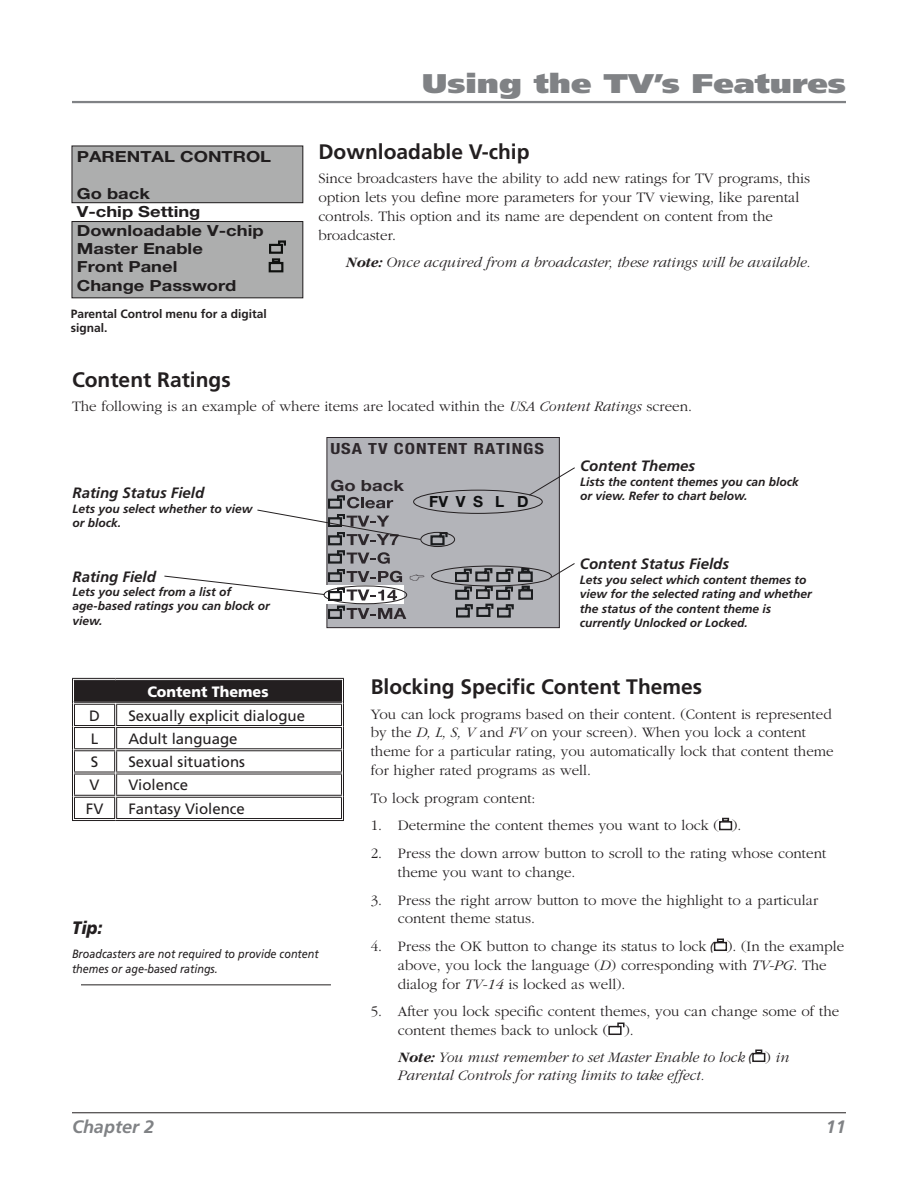
<style>
.page{position:relative;width:918px;height:1188px;background:#fff}
.page>*{position:absolute;margin:0;border:0;box-sizing:border-box;transform-origin:0 0}
.t1{font:900 27px "Frutiger";color:#808285;scale:1.2 1}
.t2{font:700 21px "Frutiger";color:#231f20}
.t3{font:italic 700 18px "Frutiger";color:#808285}
.t4{font:italic 900 18px "Frutiger";color:#231f20;scale:.9 1}
.t5{font:700 condensed 15.45px "Helvetica Neue";letter-spacing:.05em;color:#2d272b;scale:1.2 1}
.t6{font:700 15.45px "Helvetica Neue";color:#2d272b;scale:1.2 1}
.t7{font:700 15.45px "Helvetica Neue";color:#0f1011}
.t8{font:700 15.3px/18.3px "Helvetica Neue";color:#201d1e;scale:1.2 1}
.t9{font:300 15px/18.8px "Garamond";color:#231f20}
.t10{font:italic 300 15px/18px "Garamond";color:#231f20}
.t11{font:15px "Frutiger";color:#231f20}
.t12{font:italic 700 15px "Frutiger";color:#231f20}
.t13{font:900 15px "Frutiger";color:#fff;scale:.96 1}
.t14{font:italic 700 12px/14.4px "Frutiger";color:#231f20}
.t15{font:italic 12px/15px "Frutiger";color:#231f20;scale:.9 1}
.t16{font:700 12px/14.4px "Frutiger";color:#231f20}
.s1{font-weight:700}
.s2{font-style:italic}
.s3{font-family:"Frutiger";font-weight:400;font-style:italic;font-size:12px}
.s4{font-family:"Frutiger";font-weight:400;font-size:12px}
.s5{font-style:normal}
</style>
<div class="page">
<hr style="left:72px;top:1112px;width:774px;height:1px;background:#231f20">
<div style="left:72px;top:222px;width:231px;height:76px;background:#adaeae"></div>
<div style="left:72px;top:221px;width:231px;height:77px;border:1px solid #201d1e"></div>
<div style="left:72px;top:146px;width:231px;height:57px;background:#adaeae"></div>
<div style="left:72px;top:146px;width:231px;height:57px;border:1px solid #201d1e"></div>
<svg style="left:269px;top:241px;width:17px;height:12px"></svg>
<svg style="left:269px;top:259px;width:14px;height:13px"></svg>
<div style="left:327px;top:437px;width:232px;height:191px;background:#b3b4b9"></div>
<div style="left:327px;top:437px;width:233px;height:191px;border:1px solid #2d272b"></div>
<svg style="left:431px;top:532px;width:16px;height:13px"></svg>
<svg style="left:455px;top:568px;width:78px;height:49px"></svg>
<div style="left:420px;top:532px;width:35px;height:15px;border:1px solid #231f20;border-radius:50%"></div>
<div style="left:413px;top:490px;width:130px;height:24px;border:1px solid #231f20;border-radius:50%"></div>
<svg style="left:528px;top:467px;width:47px;height:29px"></svg>
<div style="left:431px;top:566px;width:121px;height:20px;border:1px solid #231f20;border-radius:50%"></div>
<svg style="left:550px;top:562px;width:25px;height:16px"></svg>
<svg style="left:257px;top:496px;width:164px;height:49px"></svg>
<div style="left:74px;top:679px;width:269px;height:24px;background:#231f20"></div>
<hr style="left:72px;top:678px;width:44px;height:3px;background:#fff">
<hr style="left:116px;top:678px;width:228px;height:3px;background:#fff">
<hr style="left:72px;top:678px;width:44px;height:1px;background:#231f20">
<hr style="left:74px;top:680px;width:42px;height:1px;background:#231f20">
<hr style="left:116px;top:678px;width:228px;height:1px;background:#231f20">
<hr style="left:116px;top:680px;width:226px;height:1px;background:#231f20">
<hr style="left:74px;top:704px;width:41px;height:1px;background:#231f20">
<hr style="left:116px;top:704px;width:226px;height:1px;background:#231f20">
<hr style="left:74px;top:725px;width:41px;height:1px;background:#231f20">
<hr style="left:74px;top:727px;width:41px;height:1px;background:#231f20">
<hr style="left:116px;top:725px;width:226px;height:1px;background:#231f20">
<hr style="left:116px;top:727px;width:226px;height:1px;background:#231f20">
<hr style="left:74px;top:748px;width:41px;height:1px;background:#231f20">
<hr style="left:74px;top:750px;width:41px;height:1px;background:#231f20">
<hr style="left:116px;top:748px;width:226px;height:1px;background:#231f20">
<hr style="left:116px;top:750px;width:226px;height:1px;background:#231f20">
<hr style="left:74px;top:772px;width:41px;height:1px;background:#231f20">
<hr style="left:74px;top:774px;width:41px;height:1px;background:#231f20">
<hr style="left:116px;top:772px;width:226px;height:1px;background:#231f20">
<hr style="left:116px;top:774px;width:226px;height:1px;background:#231f20">
<hr style="left:74px;top:795px;width:41px;height:1px;background:#231f20">
<hr style="left:74px;top:797px;width:41px;height:1px;background:#231f20">
<svg style="left:72px;top:679px;width:3px;height:141px"></svg>
<hr style="left:116px;top:795px;width:226px;height:1px;background:#231f20">
<hr style="left:116px;top:797px;width:226px;height:1px;background:#231f20">
<svg style="left:114px;top:705px;width:3px;height:113px"></svg>
<svg style="left:341px;top:679px;width:3px;height:141px"></svg>
<hr style="left:74px;top:818px;width:41px;height:1px;background:#231f20">
<hr style="left:72px;top:820px;width:44px;height:1px;background:#231f20">
<hr style="left:116px;top:818px;width:226px;height:1px;background:#231f20">
<hr style="left:116px;top:820px;width:228px;height:1px;background:#231f20">
<div style="left:719px;top:821px;width:13px;height:9px;border:2px solid #231f20"></div>
<svg style="left:722px;top:818px;width:7px;height:4px"></svg>
<div style="left:714px;top:942px;width:13px;height:9px;border:2px solid #231f20"></div>
<svg style="left:717px;top:939px;width:7px;height:3px"></svg>
<div style="left:608px;top:1026px;width:14px;height:9px;border:2px solid #231f20"></div>
<div style="left:617px;top:1023px;width:8px;height:5px;border:2px solid #231f20"></div>
<div style="left:752px;top:1053px;width:13px;height:9px;border:2px solid #231f20"></div>
<svg style="left:755px;top:1050px;width:7px;height:3px"></svg>
<hr style="left:81px;top:984px;width:250px;height:1px;background:#231f20">
<hr style="left:72px;top:101px;width:774px;height:2px;background:#808285">
<svg style="left:164px;top:551px;width:244px;height:68px"></svg>
<p class="t8" style="left:77px;top:147px;width:163px">PARENTAL CONTROL</p>
<p class="t8" style="left:77px;top:184px;width:157px">Go back<br>V-chip Setting<br>Downloadable V-chip<br>Master Enable<br>Front Panel<br>Change Password</p>
<p class="t16" style="left:71px;top:306px;width:198px">Parental Control menu for a digital signal.</p>
<h1 class="t1" style="left:422px;top:67px;width:355px">Using the TV’s Features</h1>
<h2 class="t2" style="left:318px;top:139px;width:213px">Downloadable V-chip</h2>
<p class="t9" style="left:318px;top:170px;width:493px">Since broadcasters have the ability to add new ratings for TV programs, this option lets you define more parameters for your TV viewing, like parental controls. This option and its name are dependent on content from the broadcaster.</p>
<p class="t10" style="left:345px;top:253px;width:467px"><span class="s1">Note:</span> Once acquired from a broadcaster, these ratings will be available.</p>
<h2 class="t2" style="left:72px;top:367px;width:160px">Content Ratings</h2>
<p class="t9" style="left:72px;top:398px;width:622px">The following is an example of where items are located within the <span class="s2">USA Content Ratings</span> screen.</p>
<p class="t12" style="left:73px;top:484px;width:133px">Rating Status Field</p>
<p class="t14" style="left:73px;top:501px;width:182px">Lets you select whether to view or block.</p>
<p class="t12" style="left:73px;top:568px;width:85px">Rating Field</p>
<p class="t14" style="left:73px;top:585px;width:199px">Lets you select from a list of age-based ratings you can block or view.</p>
<p class="t5" style="left:330px;top:439px;width:179px">USA TV CONTENT RATINGS</p>
<p class="t6" style="left:330px;top:476px;width:63px">Go back</p>
<p class="t7" style="left:429px;top:492px;width:101px">FV V S L D</p>
<p class="t12" style="left:580px;top:457px;width:117px">Content Themes</p>
<p class="t14" style="left:580px;top:474px;width:220px">Lists the content themes you can block or view. Refer to chart below.</p>
<p class="t12" style="left:580px;top:555px;width:151px">Content Status Fields</p>
<p class="t14" style="left:580px;top:573px;width:234px">Lets you select which content themes to view for the selected rating and whether the status of the content theme is currently Unlocked or Locked.</p>
<p class="t13" style="left:147px;top:683px;width:128px">Content Themes</p>
<p class="t11" style="left:89px;top:707px;width:12px">D</p>
<p class="t11" style="left:128px;top:707px;width:178px">Sexually explicit dialogue</p>
<p class="t11" style="left:91px;top:730px;width:9px">L</p>
<p class="t11" style="left:128px;top:730px;width:111px">Adult language</p>
<p class="t11" style="left:91px;top:753px;width:9px">S</p>
<p class="t11" style="left:128px;top:753px;width:118px">Sexual situations</p>
<p class="t11" style="left:90px;top:776px;width:12px">V</p>
<p class="t11" style="left:128px;top:776px;width:61px">Violence</p>
<p class="t11" style="left:86px;top:800px;width:19px">FV</p>
<p class="t11" style="left:128px;top:800px;width:118px">Fantasy Violence</p>
<p class="t4" style="left:72px;top:917px;width:35px">Tip:</p>
<p class="t15" style="left:72px;top:947px;width:276px">Broadcasters are not required to provide content themes or age-based ratings.</p>
<h2 class="t2" style="left:371px;top:674px;width:333px">Blocking Specific Content Themes</h2>
<p class="t9" style="left:371px;top:705px;width:464px">You can lock programs based on their content. (Content is represented by the <span class="s2">D, L, S, V</span> and <span class="s2">FV</span> on your screen). When you lock a content theme for a particular rating, you automatically lock that content theme for higher rated programs as well.</p>
<p class="t9" style="left:371px;top:789px;width:166px">To lock program content:</p>
<p class="t9" style="left:371px;top:816px;width:372px">1. Determine the content themes you want to lock ( ).</p>
<p class="t9" style="left:398px;top:844px;width:430px;text-indent:-27px">2. Press the down arrow button to scroll to the rating whose content theme you want to change.</p>
<p class="t9" style="left:398px;top:891px;width:422px;text-indent:-27px">3. Press the right arrow button to move the highlight to a particular content theme status.</p>
<p class="t9" style="left:398px;top:937px;width:448px;text-indent:-27px">4. Press the OK button to change its status to lock <span class="s3">(</span> ). (In the example above, you lock the language (<span class="s2">D</span>) corresponding with <span class="s2">TV-PG</span>. The dialog for <span class="s2">TV-14</span> is locked as well).</p>
<p class="t9" style="left:398px;top:1002px;width:443px;text-indent:-27px">5. After you lock specific content themes, you can change some of the content themes back to unlock ( ).</p>
<p class="t10" style="left:398px;top:1049px;width:393px"><span class="s1">Note:</span> You must remember to set Master Enable to lock <span class="s4">(</span> <span class="s5">)</span> in<br>Parental Controls for rating limits to take effect.</p>
<p class="t3" style="left:72px;top:1117px;width:79px">Chapter 2</p>
<p class="t3" style="left:826px;top:1117px;width:22px">11</p>
</div>
